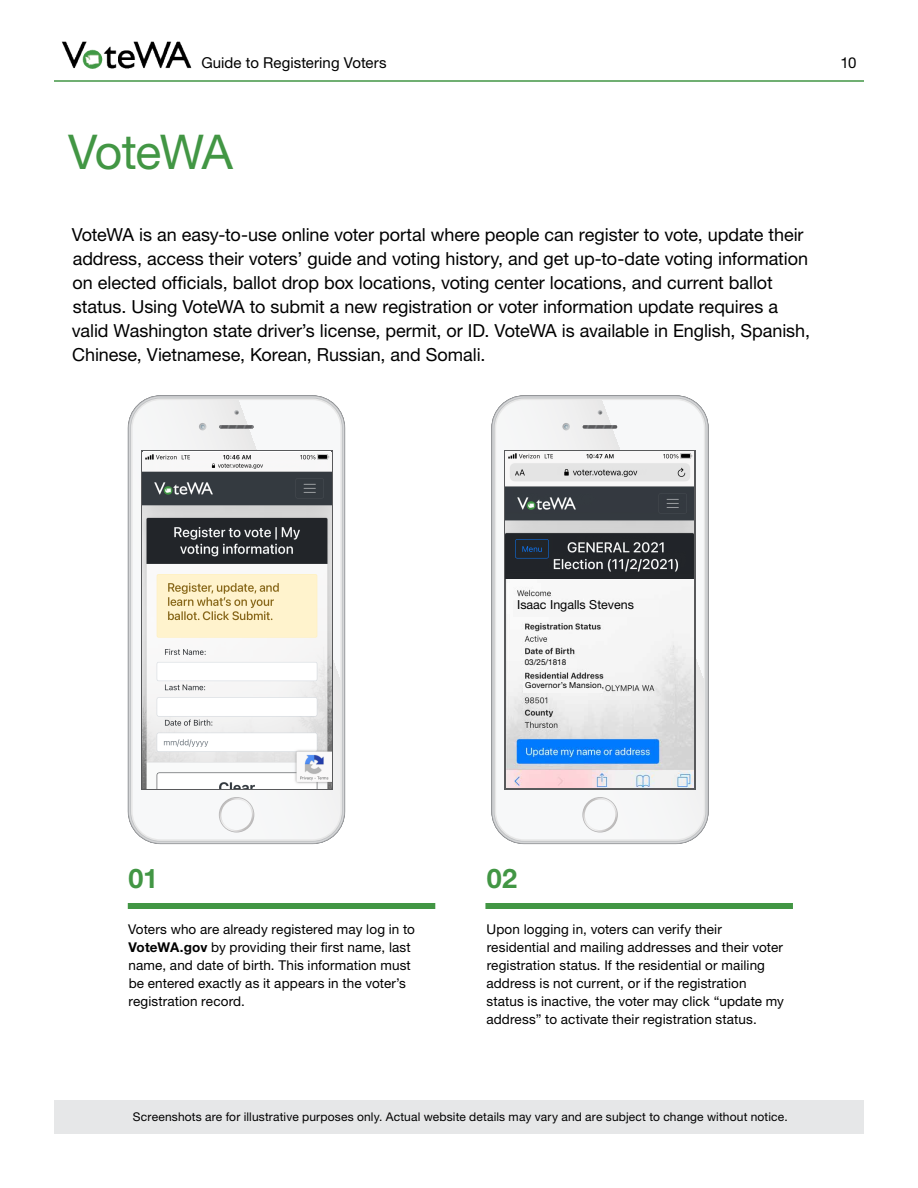
<style>
.page{position:relative;width:918px;height:1188px;background:#fff}
.page>*{position:absolute;margin:0;border:0;box-sizing:border-box;transform-origin:0 0}
.t1{font:48px "Helvetica Neue LT Std";letter-spacing:-.03em;color:#429644}
.t2{font:700 27px "Helvetica Neue LT Std";color:#429644}
.t3{font:18px/24px "Helvetica Neue LT Std";letter-spacing:-.005em;color:#000}
.t4{font:15px "Helvetica Neue LT Std";letter-spacing:.005em;color:#000}
.t5{font:13.5px/18px "Helvetica Neue LT Std";letter-spacing:.01em;color:#000}
.t6{font:12.45px "Helvetica Neue LT Std";color:#000}
.t7{font:12px "Helvetica Neue LT Std";letter-spacing:.015em;color:#000}
.t8{font:8.25px "Helvetica Neue LT Std";letter-spacing:.025em;color:#000}
.t9{font:8.1px "Helvetica Neue LT Std";color:#000}
.s1{font-weight:700}
</style>
<div class="page">
<img style="left:61px;top:41px;width:131px;height:28px">
<hr style="left:54px;top:80px;width:810px;height:2px;background:#429644">
<div style="left:54px;top:1100px;width:810px;height:33px;background:#e6e7e8"></div>
<div style="left:131px;top:398px;width:211px;height:443px;background:#e7e7e7;border-radius:30px"></div>
<svg style="left:133px;top:400px;width:207px;height:439px"></svg>
<svg style="left:219px;top:797px;width:35px;height:36px"></svg>
<svg style="left:220px;top:798px;width:34px;height:34px"></svg>
<div style="left:221px;top:799px;width:31px;height:31px;background:#f7f8f9;border-radius:50%"></div>
<svg style="left:234px;top:410px;width:5px;height:5px"></svg>
<svg style="left:199px;top:423px;width:7px;height:7px"></svg>
<svg style="left:219px;top:425px;width:35px;height:4px"></svg>
<img style="left:142px;top:452px;width:189px;height:336px">
<div style="left:128px;top:903px;width:307px;height:6px;background:#429644"></div>
<div style="left:485px;top:903px;width:308px;height:6px;background:#429644"></div>
<svg style="left:496px;top:400px;width:208px;height:439px"></svg>
<svg style="left:582px;top:797px;width:36px;height:36px"></svg>
<svg style="left:583px;top:798px;width:34px;height:34px"></svg>
<div style="left:585px;top:799px;width:30px;height:31px;background:#f7f8f9;border-radius:50%"></div>
<svg style="left:598px;top:410px;width:4px;height:5px"></svg>
<svg style="left:505px;top:450px;width:191px;height:339px;background:#6c6d6f"></svg>
<svg style="left:562px;top:423px;width:8px;height:7px"></svg>
<svg style="left:583px;top:425px;width:35px;height:4px"></svg>
<img style="left:506px;top:579px;width:187px;height:209px">
<div style="left:513px;top:600px;width:146px;height:17px;background:#f6f6f6"></div>
<div style="left:523px;top:659px;width:53px;height:9px;background:#f6f6f6"></div>
<div style="left:524px;top:681px;width:79px;height:12px;background:#f6f6f6"></div>
<img style="left:506px;top:451px;width:188px;height:128px">
<p class="t4" style="left:201px;top:53px;width:187px">Guide to Registering Voters</p>
<p class="t4" style="left:841px;top:53px;width:17px">10</p>
<h1 class="t1" style="left:68px;top:124px;width:166px">VoteWA</h1>
<p class="t3" style="left:72px;top:223px;width:740px">VoteWA is an easy-to-use online voter portal where people can register to vote, update their address, access their voters’ guide and voting history, and get up-to-date voting information on elected officials, ballot drop box locations, voting center locations, and current ballot status. Using VoteWA to submit a new registration or voter information update requires a valid Washington state driver’s license, permit, or ID. VoteWA is available in English, Spanish, Chinese, Vietnamese, Korean, Russian, and Somali.</p>
<p class="t6" style="left:517px;top:597px;width:118px">Isaac Ingalls Stevens</p>
<p class="t9" style="left:525px;top:657px;width:43px">03/25/1818</p>
<p class="t8" style="left:525px;top:681px;width:80px">Governor’s Mansion,</p>
<h2 class="t2" style="left:129px;top:862px;width:31px">01</h2>
<h2 class="t2" style="left:487px;top:862px;width:32px">02</h2>
<p class="t5" style="left:128px;top:920px;width:288px">Voters who are already registered may log in to <span class="s1">VoteWA.gov</span> by providing their first name, last name, and date of birth. This information must be entered exactly as it appears in the voter’s registration record.</p>
<p class="t5" style="left:486px;top:920px;width:299px">Upon logging in, voters can verify their residential and mailing addresses and their voter registration status. If the residential or mailing address is not current, or if the registration status is inactive, the voter may click “update my address” to activate their registration status.</p>
<p class="t7" style="left:133px;top:1110px;width:656px">Screenshots are for illustrative purposes only. Actual website details may vary and are subject to change without notice.</p>
</div>
